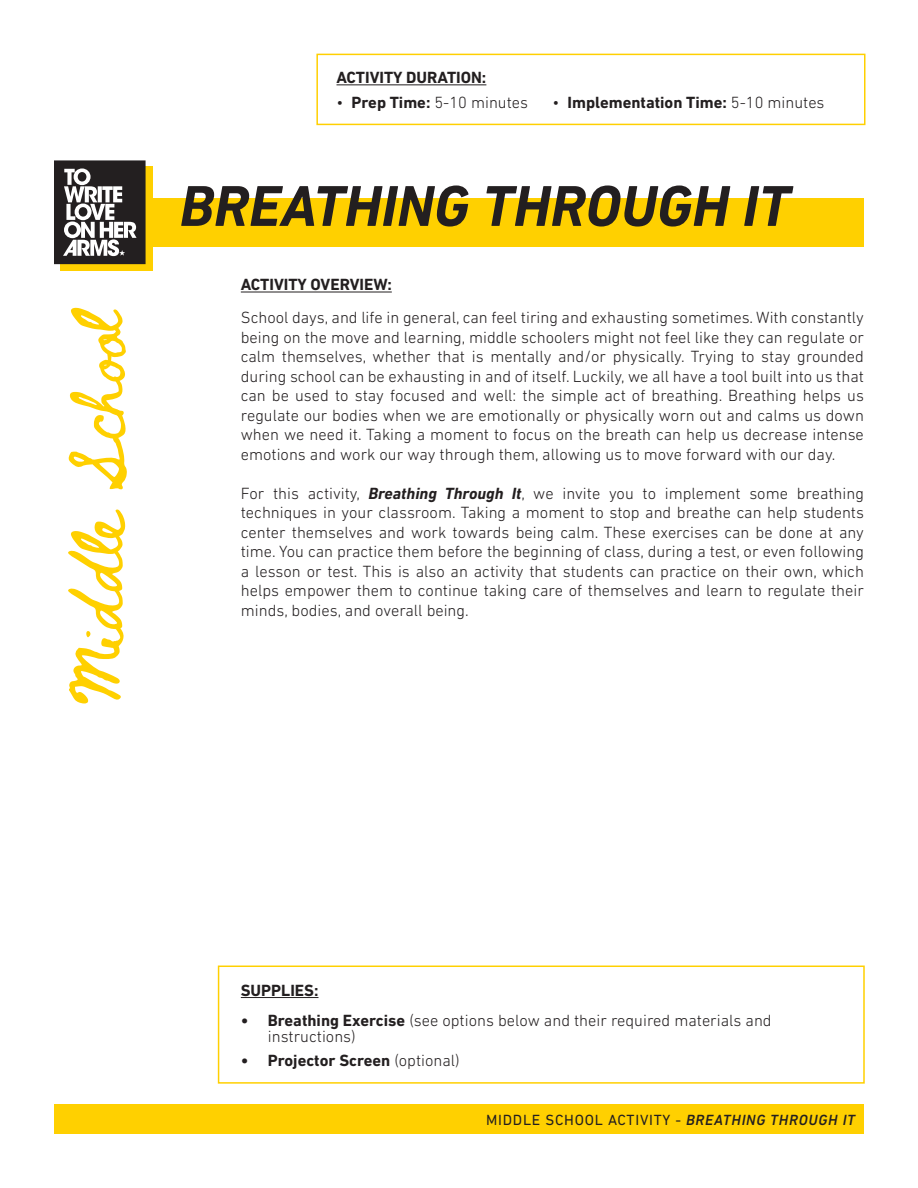
<style>
.page{position:relative;width:918px;height:1188px;background:#fff}
.page>*{position:absolute;margin:0;border:0;box-sizing:border-box;transform-origin:0 0}
.t1{font:italic 700 58.5px "DIN Next LT Pro";color:#231f20}
.t2{font:52.5px "Beth Ellen";color:#ffd000}
.t3{font:300 16.5px/19.5px "DIN Next LT Pro";color:#231f20;text-align:justify}
.t4{font:700 16.5px "DIN Next LT Pro";color:#231f20}
.t5{font:15px "DIN Next LT Pro";letter-spacing:.05em;color:#231f20}
.s1{font-weight:700}
.s2{font-weight:300}
.s3{font-weight:700;font-style:italic}
.s4{font-weight:500;font-style:italic}
</style>
<div class="page">
<hr style="left:241px;top:292px;width:151px;height:1px;background:#231f20">
<div style="left:54px;top:1104px;width:810px;height:30px;background:#ffd000"></div>
<div style="left:218px;top:966px;width:647px;height:118px;border:2px solid #ffd000"></div>
<hr style="left:336px;top:84px;width:150px;height:1px;background:#231f20">
<div style="left:316px;top:54px;width:550px;height:71px;border:2px solid #ffd000"></div>
<div style="left:60px;top:166px;width:92px;height:104px;background:#ffd000"></div>
<div style="left:54px;top:198px;width:810px;height:48px;background:#ffd000"></div>
<svg style="left:54px;top:160px;width:92px;height:104px;background:#605d5e"></svg>
<hr style="left:241px;top:997px;width:78px;height:1px;background:#231f20">
<p class="t2" style="left:73px;top:706px;width:400px;rotate:-90deg">Middle School</p>
<p class="t4" style="left:336px;top:68px;width:151px">ACTIVITY DURATION:</p>
<p class="t3" style="left:336px;top:92px;width:193px">• <span class="s1">Prep Time:</span> 5-10 minutes</p>
<p class="t4" style="left:552px;top:93px;width:274px"><span class="s2">•</span> Implementation Time: <span class="s2">5-10 minutes</span></p>
<p class="t1" style="left:180px;top:172px;width:612px">BREATHING THROUGH IT</p>
<p class="t4" style="left:241px;top:275px;width:152px">ACTIVITY OVERVIEW:</p>
<p class="t3" style="left:241px;top:308px;width:625px">School days, and life in general, can feel tiring and exhausting sometimes. With constantly being on the move and learning, middle schoolers might not feel like they can regulate or calm themselves, whether that is mentally and/or physically. Trying to stay grounded during school can be exhausting in and of itself. Luckily, we all have a tool built into us that can be used to stay focused and well: the simple act of breathing. Breathing helps us regulate our bodies when we are emotionally or physically worn out and calms us down when we need it. Taking a moment to focus on the breath can help us decrease intense emotions and work our way through them, allowing us to move forward with our day.</p>
<p class="t3" style="left:241px;top:483px;width:625px">For this activity, <span class="s3">Breathing Through It</span>, we invite you to implement some breathing techniques in your classroom. Taking a moment to stop and breathe can help students center themselves and work towards being calm. These exercises can be done at any time. You can practice them before the beginning of class, during a test, or even following a lesson or test. This is also an activity that students can practice on their own, which helps empower them to continue taking care of themselves and learn to regulate their minds, bodies, and overall being.</p>
<p class="t4" style="left:241px;top:981px;width:79px">SUPPLIES:</p>
<p class="t3" style="left:268px;top:1012px;width:505px;line-height:16.5px;text-indent:-27px"><span class="s1">• Breathing Exercise</span> (see options below and their required materials and instructions)</p>
<p class="t4" style="left:241px;top:1050px;width:220px">• Projector Screen <span class="s2">(optional)</span></p>
<p class="t5" style="left:486px;top:1111px;width:370px">MIDDLE SCHOOL ACTIVITY - <span class="s4">BREATHING THROUGH IT</span></p>
</div>
